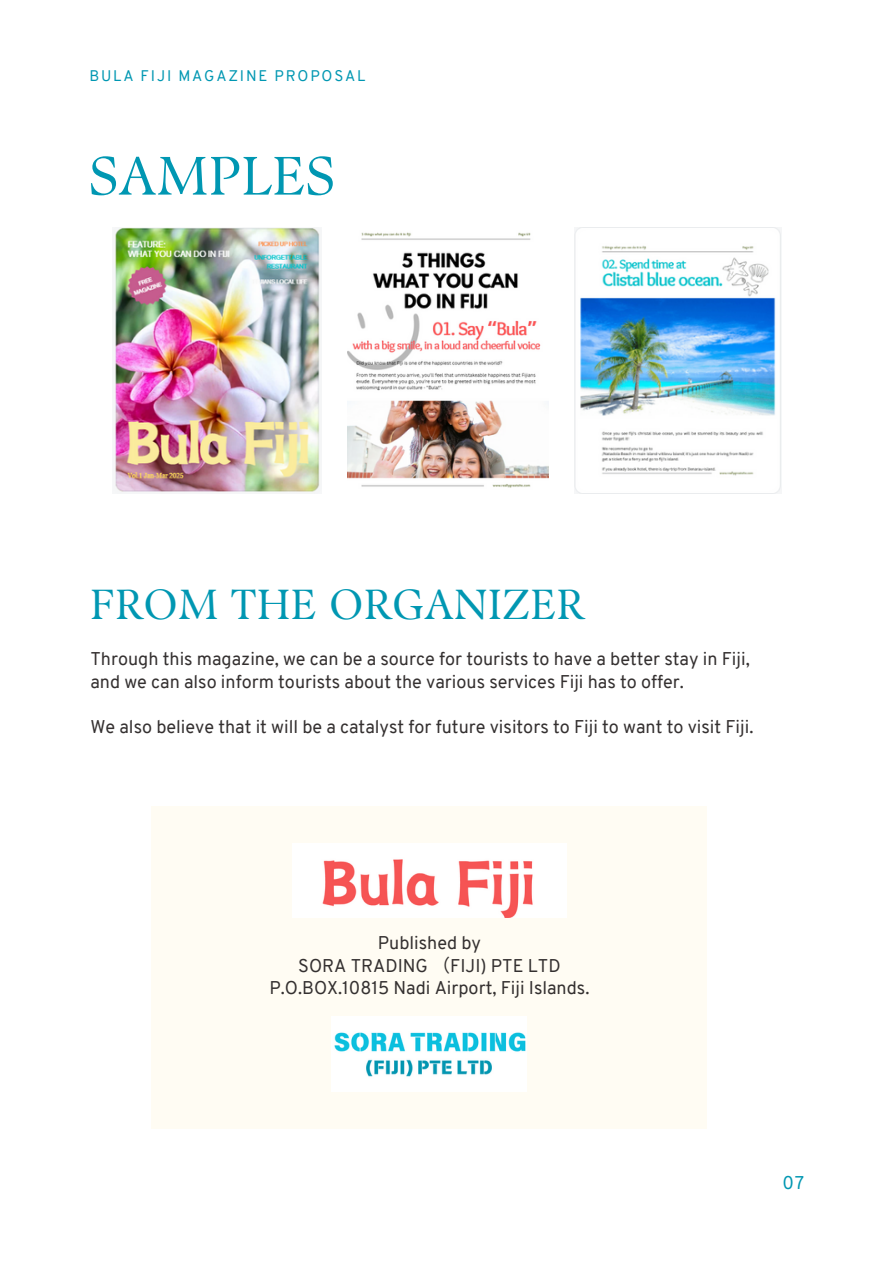
<style>
.page{position:relative;width:894px;height:1264px;background:#fff}
.page>*{position:absolute;margin:0;border:0;box-sizing:border-box;transform-origin:0 0}
.t1{font:54px "TY Serif D";letter-spacing:.02em;color:#0097b2}
.t2{font:42px "TY Serif D";letter-spacing:.02em;color:#0097b2}
.t3{font:18px/22.5px "Overpass";color:#343030}
.t4{font:18px "Overpass";color:#0097b2}
.t5{font:15px "Overpass";letter-spacing:.12em;color:#0097b2}
.s1{font-family:"Noto Sans CJ Ksc"}
</style>
<div class="page">
<img style="left:347px;top:232px;width:201px;height:256px">
<img style="left:114px;top:228px;width:207px;height:265px">
<img style="left:574px;top:228px;width:207px;height:265px">
<div style="left:152px;top:805px;width:554px;height:323px;background:#fffcf3"></div>
<img style="left:331px;top:1016px;width:195px;height:75px">
<img style="left:292px;top:843px;width:274px;height:74px">
<p class="t5" style="left:89px;top:69px;width:277px">BULA FIJI MAGAZINE PROPOSAL</p>
<p class="t1" style="left:89px;top:143px;width:247px">SAMPLES</p>
<h2 class="t2" style="left:90px;top:579px;width:495px">FROM THE ORGANIZER</h2>
<p class="t3" style="left:90px;top:649px;width:660px">Through this magazine, we can be a source for tourists to have a better stay in Fiji, and we can also inform tourists about the various services Fiji has to offer.</p>
<p class="t3" style="left:90px;top:717px;width:664px">We also believe that it will be a catalyst for future visitors to Fiji to want to visit Fiji.</p>
<h3 class="t3" style="left:269px;top:933px;width:321px;text-align:center">Published by<br>SORA TRADING <span class="s1">（</span>FIJI) PTE LTD<br>P.O.BOX.10815 Nadi Airport, Fiji Islands.</h3>
<h1 class="t4" style="left:782px;top:1175px;width:23px">07</h1>
</div>
